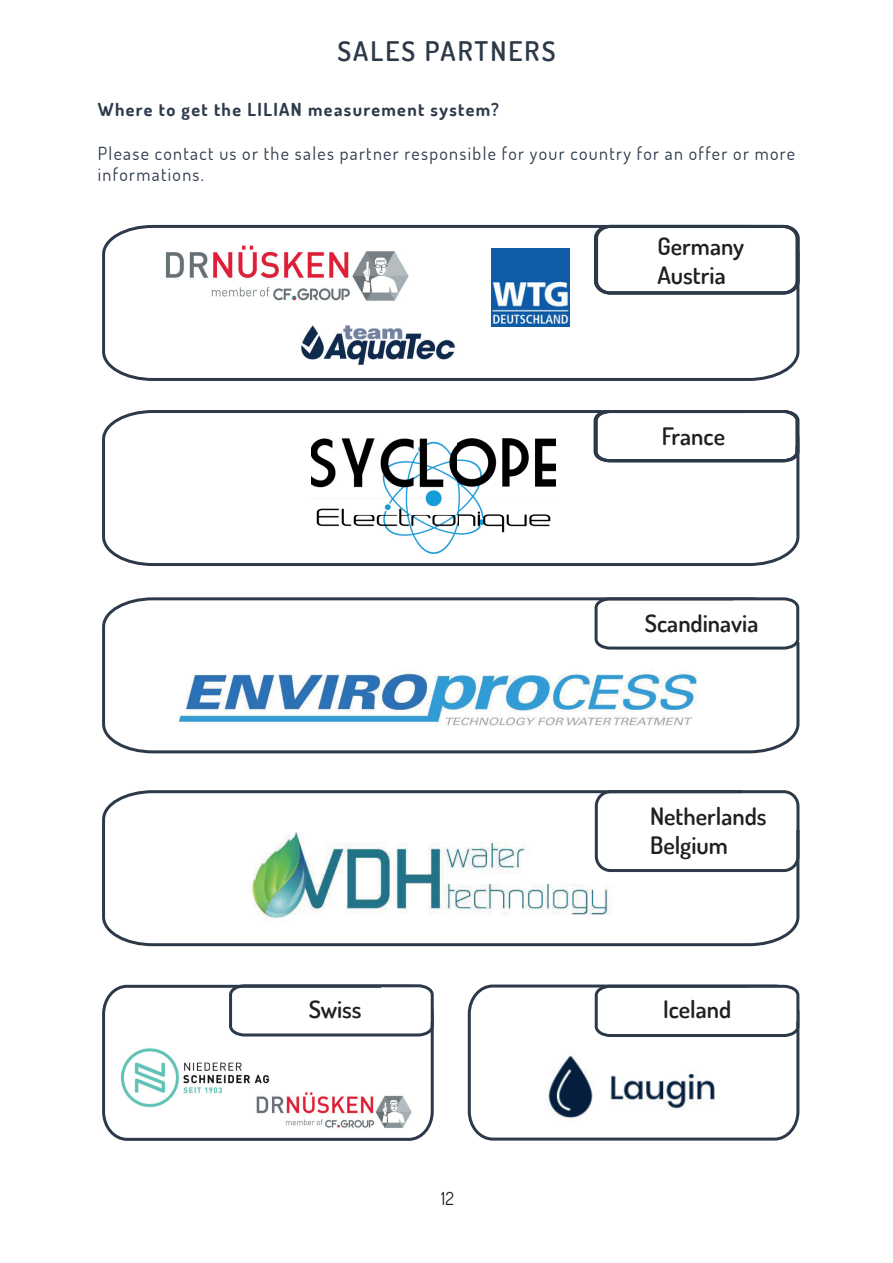
<style>
.page{position:relative;width:893px;height:1263px;background:#fff}
.page>*{position:absolute;margin:0;border:0;box-sizing:border-box;transform-origin:0 0}
.t1{font:600 27px "Dosis";letter-spacing:.075em;color:#2c3949}
.t2{font:600 24px/28.8px "Dosis";color:#231f20}
.t3{font:18px/21.6px "Dosis";letter-spacing:.075em;color:#2c3949}
.t4{font:700 18px "Dosis";letter-spacing:.075em;color:#2c3949}
.t5{font:18px "Dosis";color:#231f20}
</style>
<div class="page">
<svg style="left:102px;top:790px;width:698px;height:157px"></svg>
<img style="left:243px;top:832px;width:373px;height:93px">
<svg style="left:102px;top:597px;width:698px;height:157px"></svg>
<svg style="left:102px;top:984px;width:332px;height:157px"></svg>
<svg style="left:467px;top:984px;width:333px;height:157px"></svg>
<svg style="left:102px;top:224px;width:698px;height:157px"></svg>
<svg style="left:102px;top:410px;width:698px;height:156px"></svg>
<img style="left:289px;top:316px;width:175px;height:60px">
<img style="left:491px;top:249px;width:78px;height:78px">
<img style="left:311px;top:438px;width:245px;height:115px">
<img style="left:542px;top:1051px;width:180px;height:72px">
<img style="left:158px;top:239px;width:258px;height:67px">
<div style="left:742px;top:789px;width:64px;height:40px;background:#fff"></div>
<svg style="left:593px;top:984px;width:207px;height:54px"></svg>
<svg style="left:228px;top:984px;width:206px;height:54px"></svg>
<img style="left:122px;top:1041px;width:152px;height:67px">
<img style="left:252px;top:1089px;width:164px;height:42px">
<svg style="left:593px;top:597px;width:207px;height:54px"></svg>
<div style="left:595px;top:790px;width:204px;height:82px;border:3px solid #2c3949;border-radius:14px"></div>
<svg style="left:592px;top:224px;width:208px;height:72px"></svg>
<svg style="left:592px;top:410px;width:208px;height:54px"></svg>
<h1 class="t1" style="left:337px;top:33px;width:220px">SALES PARTNERS</h1>
<p class="t4" style="left:98px;top:98px;width:403px">Where to get the LILIAN measurement system?</p>
<p class="t3" style="left:98px;top:142px;width:699px">Please contact us or the sales partner responsible for your country for an offer or more informations.</p>
<h2 class="t2" style="left:658px;top:231px;width:88px">Germany<br>Austria</h2>
<h2 class="t2" style="left:662px;top:421px;width:65px">France</h2>
<h2 class="t2" style="left:645px;top:608px;width:115px">Scandinavia</h2>
<h2 class="t2" style="left:309px;top:995px;width:54px">Swiss</h2>
<p class="t5" style="left:441px;top:1187px;width:14px">12</p>
<h2 class="t2" style="left:650px;top:801px;width:118px">Netherlands<br>Belgium</h2>
<h2 class="t2" style="left:663px;top:994px;width:70px">Iceland</h2>
</div>
